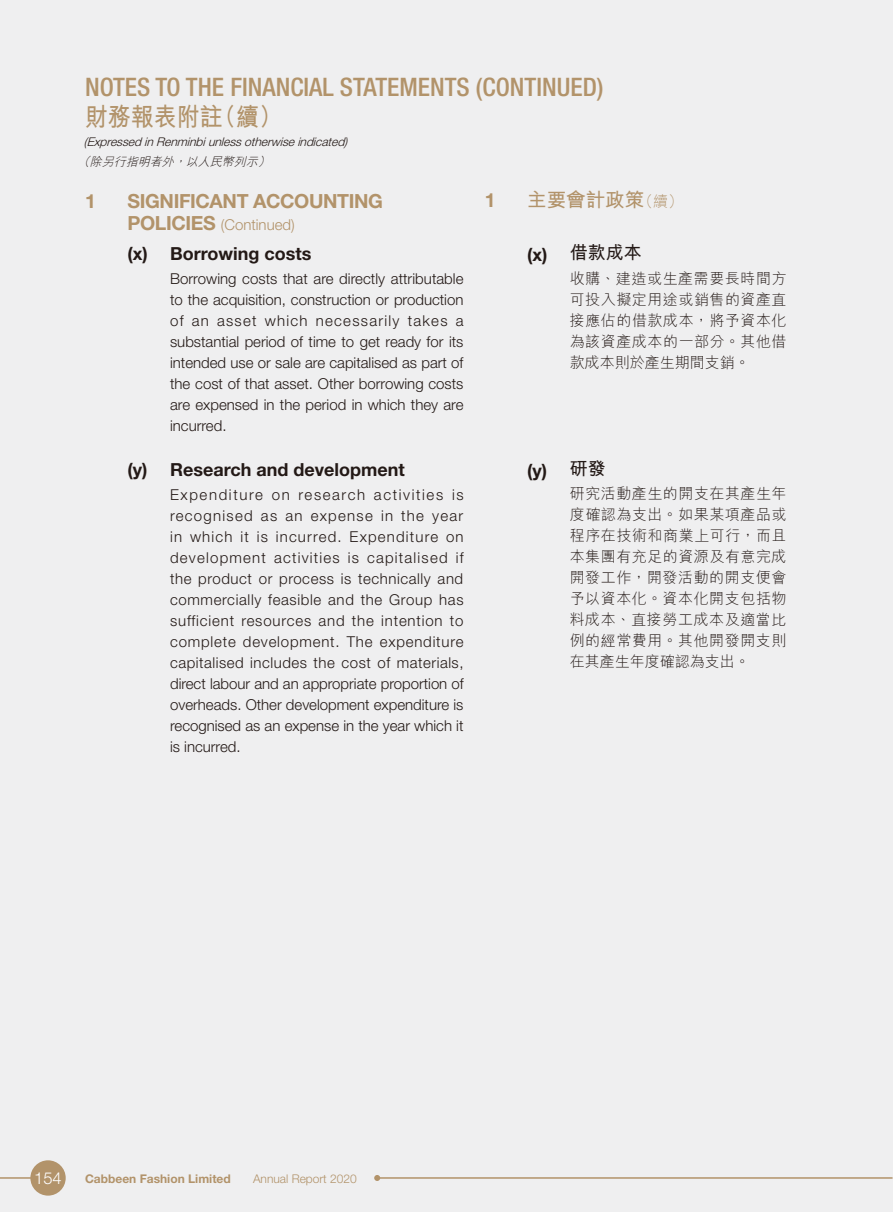
<style>
.page{position:relative;width:893px;height:1212px;background:#fff}
.page>*{position:absolute;margin:0;border:0;box-sizing:border-box;transform-origin:0 0}
.t1{font:500 condensed 25.5px "Helvetica Neue LT Std";color:#b2936a}
.t2{font:700 25.5px "M Hei HK";color:#b2936a;scale:.9 1}
.t3{font:700 19.5px/22.5px "Helvetica Neue LT Std";letter-spacing:-.02em;color:#b2936a}
.t4{font:700 19.5px "M Hei HK";color:#b2936a}
.t5{font:700 18px "Helvetica Neue LT Std";color:#231916}
.t6{font:700 18px "M Hei HK";color:#231916}
.t7{font:300 16.5px "Helvetica Neue LT Std";color:#fff}
.t8{font:300 15px/21px "Helvetica Neue LT Std";color:#231916;text-align:justify}
.t9{font:300 15px/21px "M Hei HK";letter-spacing:.04em;color:#231916;text-align:justify}
.t10{font:300 15px "Helvetica Neue LT Std";color:#b2936a}
.t11{font:italic 300 12px "Helvetica Neue LT Std";color:#231916}
.t12{font:700 12px "Helvetica Neue LT Std";color:#b2936a}
.t13{font:300 12px "Helvetica Neue LT Std";color:#b2936a}
.t14{font:italic 300 12px "M Hei HK";color:#231916}
.s1{font-weight:300;font-size:15px}
.s2{font-family:"Helvetica Neue LT Std"}
.s3{font-weight:700;font-size:19.5px}
.s4{font-family:"M Hei HK"}
</style>
<div class="page">
<div style="left:0;top:0;width:892px;height:1212px;background:#efeff0"></div>
<hr style="left:0;top:1177px;width:38px;height:2px;background:#b2936a">
<div style="left:30px;top:1160px;width:36px;height:35px;background:#b2936a;border-radius:50%"></div>
<hr style="left:377px;top:1177px;width:515px;height:2px;background:#b2936a">
<svg style="left:374px;top:1175px;width:6px;height:6px"></svg>
<h1 class="t1" style="left:85px;top:71px;width:520px">NOTES TO THE FINANCIAL STATEMENTS (CONTINUED)</h1>
<h1 class="t2" style="left:85px;top:98px;width:220px">財務報表附註（續）</h1>
<p class="t11" style="left:84px;top:135px;width:266px">(ExpressedinRenminbiunlessotherwiseindicated)</p>
<p class="t14" style="left:78px;top:155px;width:197px">（除另行指明者外，以人民幣列示）</p>
<h2 class="t3" style="left:85px;top:189px;width:12px">1</h2>
<h2 class="t3" style="left:128px;top:189px;width:254px">Sig nificant accounting polici</h2>
<h2 class="t3" style="left:485px;top:189px;width:12px">1</h2>
<h2 class="t4" style="left:527px;top:186px;width:157px">主要會計政策<span class="s1">（續）</span></h2>
<p class="t6" style="left:527px;top:240px;width:116px"><span class="s2">(x)</span> 借款成本</p>
<p class="t9" style="left:570px;top:267px;width:218px">收購、建造或生產需要長時間方可投入擬定用途或銷售的資產直接應佔的借款成本，將予資本化為該資產成本的一部分。其他借款成本則於產生期間支銷。</p>
<p class="t10" style="left:191px;top:216px;width:105px"><span class="s3">es</span> (Continued)</p>
<p class="t5" style="left:128px;top:242px;width:185px">(x) Borrowing costs</p>
<p class="t8" style="left:170px;top:268px;width:295px">Borrowing costs that are directly attributable to the acquisition, construction or production of an asset which necessarily takes a substantial period of time to get ready for its intended use or sale are capitalised as part of the cost of that asset. Other borrowing costs are expensed in the period in which they are incurred.</p>
<p class="t5" style="left:128px;top:458px;width:279px">(y) Research and development</p>
<p class="t8" style="left:170px;top:484px;width:295px">Expenditure on research activities is recognised as an expense in the year in which it is incurred. Expenditure on development activities is capitalised if the product or process is technically and commercially feasible and the Group has sufficient resources and the intention to complete development. The expenditure capitalised includes the cost of materials, direct labour and an appropriate proportion of overheads. Other development expenditure is recognised as an expense in the year which it is incurred.</p>
<p class="t5" style="left:527px;top:459px;width:80px">(y) <span class="s4">研發</span></p>
<p class="t9" style="left:570px;top:483px;width:218px">研究活動產生的開支在其產生年度確認為支出。如果某項產品或程序在技術和商業上可行，而且本集團有充足的資源及有意完成開發工作，開發活動的開支便會予以資本化。資本化開支包括物料成本、直接勞工成本及適當比例的經常費用。其他開發開支則在其產生年度確認為支出。</p>
<p class="t7" style="left:34px;top:1168px;width:29px">154</p>
<p class="t12" style="left:85px;top:1171px;width:147px">Cabbeen Fashion Limited</p>
<p class="t13" style="left:253px;top:1171px;width:105px">Annual Report 2020</p>
</div>
